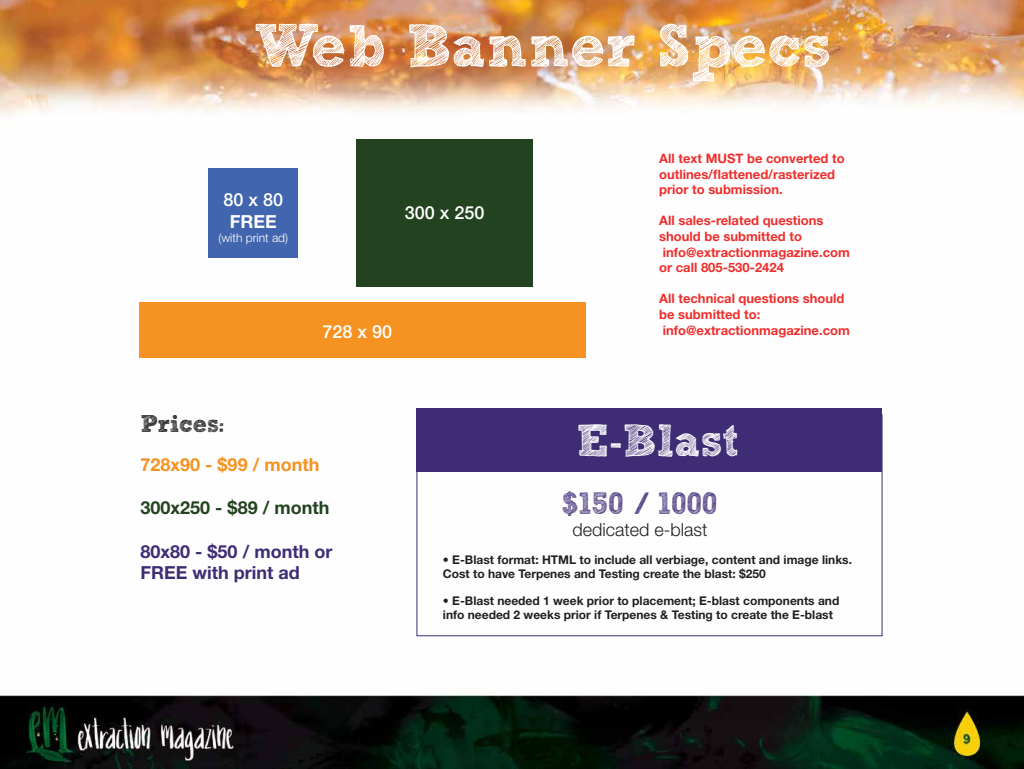
<style>
.page{position:relative;width:1024px;height:769px;background:#fff}
.page>*{position:absolute;margin:0;border:0;box-sizing:border-box;transform-origin:0 0}
.t1{font:60px "Sketch Rockwell";color:#fff}
.t2{font:45px "Sketch Rockwell";color:#fff}
.t3{font:30.7px "Sketch Rockwell";color:#554486}
.t4{font:24px "Sketch Rockwell";color:#1f2020}
.t5{font:700 18px/21.6px "Helvetica Neue LT Std";color:#3e2c75}
.t6{font:500 18px "Helvetica Neue LT Std";color:#fff}
.t7{font:700 18px "Helvetica Neue LT Std";color:#234320}
.t8{font:700 18px "Helvetica Neue LT Std";color:#f59222}
.t9{font:300 18px "Helvetica Neue LT Std";color:#1f2020}
.t10{font:700 18px "Helvetica Neue LT Std";color:#fff}
.t11{font:700 13px/15.6px "Helvetica Neue LT Std";color:#ee2e2c}
.t12{font:700 12px/14.4px "Helvetica Neue LT Std";color:#1f2020}
.t13{font:300 12px "Helvetica Neue LT Std";color:#fff}
</style>
<div class="page">
<img style="left:0;top:0;width:1024px;height:768px">
<div style="left:140px;top:302px;width:446px;height:56px;background:#f59222"></div>
<div style="left:208px;top:168px;width:90px;height:89px;background:#4165af"></div>
<div style="left:356px;top:139px;width:177px;height:147px;background:#234320"></div>
<div style="left:416px;top:408px;width:466px;height:63px;background:#3e2c75"></div>
<h1 class="t1" style="left:253px;top:13px;width:579px">Web Banner Specs</h1>
<h3 class="t6" style="left:223px;top:189px;width:61px">80 x 80</h3>
<h3 class="t10" style="left:230px;top:210px;width:48px">FREE</h3>
<p class="t13" style="left:218px;top:231px;width:71px">(with print ad)</p>
<h3 class="t6" style="left:405px;top:202px;width:81px">300 x 250</h3>
<h3 class="t6" style="left:322px;top:320px;width:71px">728 x 90</h3>
<p class="t11" style="left:659px;top:150px;width:187px">All text MUST be converted to outlines/flattened/rasterized prior to submission.</p>
<p class="t11" style="left:659px;top:212px;width:192px">All sales-related questions should be submitted to info@extractionmagazine.com or call 805-530-2424</p>
<p class="t11" style="left:659px;top:290px;width:192px">All technical questions should be submitted to: info@extractionmagazine.com</p>
<h3 class="t4" style="left:141px;top:410px;width:85px">Prices:</h3>
<h3 class="t8" style="left:141px;top:453px;width:180px">728x90 - $99 / month</h3>
<h3 class="t7" style="left:141px;top:496px;width:190px">300x250 - $89 / month</h3>
<h3 class="t5" style="left:141px;top:540px;width:193px">80x80 - $50 / month or<br>FREE with print ad</h3>
<h2 class="t2" style="left:576px;top:416px;width:164px">E-Blast</h2>
<h3 class="t3" style="left:562px;top:486px;width:157px">$150 / 1000</h3>
<h3 class="t9" style="left:572px;top:518px;width:137px">dedicated e-blast</h3>
<p class="t12" style="left:443px;top:551px;width:411px">• E-Blast format: HTML to include all verbiage, content and image links.<br>Cost to have Terpenes and Testing create the blast: $250</p>
<p class="t12" style="left:443px;top:593px;width:398px">• E-Blast needed 1 week prior to placement; E-blast components and info needed 2 weeks prior if Terpenes &amp; Testing to create the E-blast</p>
</div>
